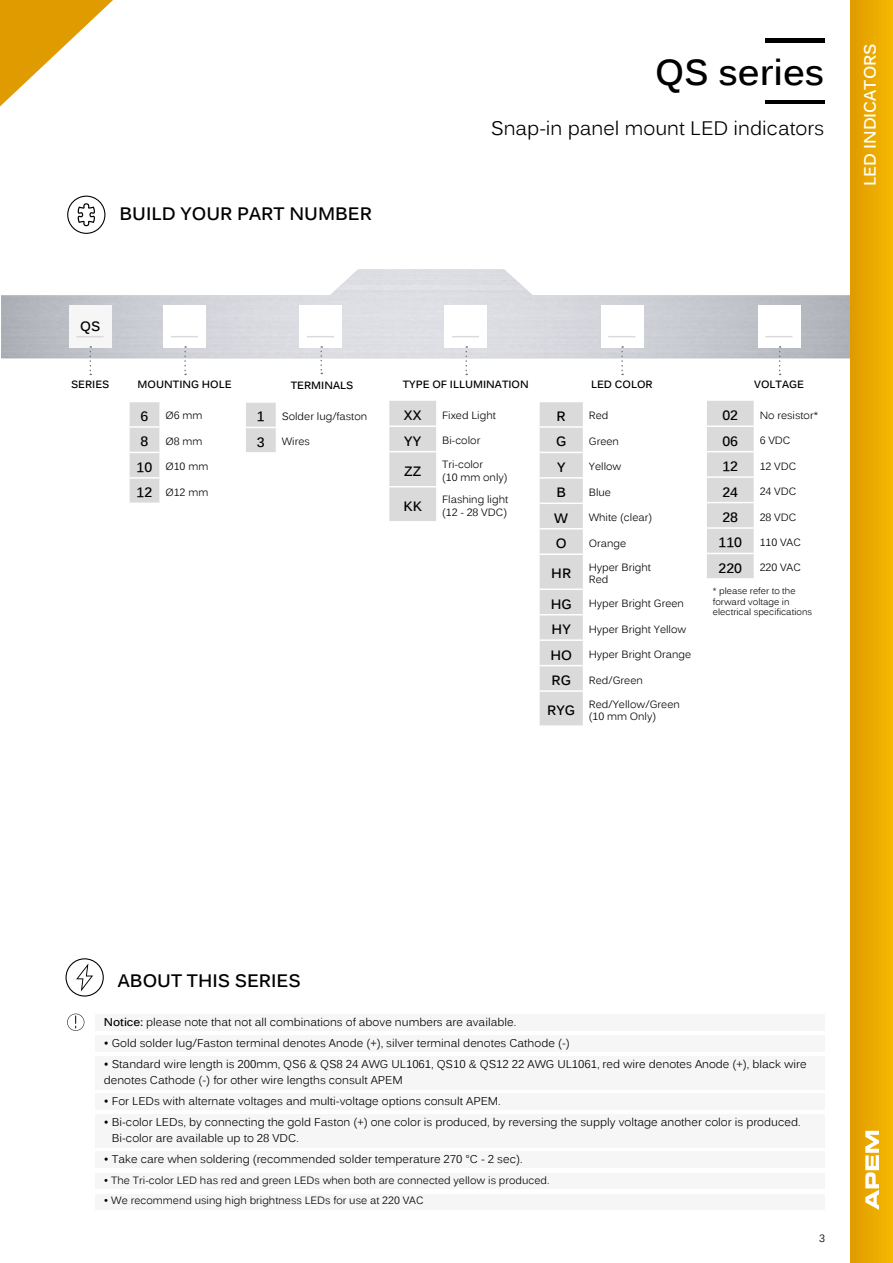
<style>
.page{position:relative;width:893px;height:1263px;background:#fff}
.page>*{position:absolute;margin:0;border:0;box-sizing:border-box;transform-origin:0 0}
.t1{font:700 36px "Kalinga";color:#000}
.t2{font:19.5px "Kalinga";color:#000}
.t3{font:700 18px "Kalinga";color:#000}
.t4{font:700 16.5px "Kalinga";color:#fff}
.t5{font:700 13.5px "Kalinga";color:#000}
.t6{font:11.25px/16.5px "Kalinga";color:#000}
.t7{font:10.5px/12.6px "Kalinga";color:#000}
.t8{font:700 10.5px "Kalinga";color:#000}
.t9{font:9px/10.8px "Kalinga";color:#000}
.s1{font-weight:700;font-size:13.5px}
.s2{font-weight:700}
</style>
<div class="page">
<svg style="left:67px;top:196px;width:38px;height:38px"></svg>
<hr style="left:765px;top:100px;width:59px;height:4px;background:#000">
<hr style="left:765px;top:39px;width:59px;height:4px;background:#000">
<svg style="left:66px;top:958px;width:38px;height:38px"></svg>
<div style="left:95px;top:1014px;width:730px;height:17px;background:#f6f6f6"></div>
<svg style="left:67px;top:1014px;width:17px;height:17px"></svg>
<div style="left:95px;top:1035px;width:730px;height:17px;background:#f6f6f6"></div>
<div style="left:95px;top:1056px;width:730px;height:33px;background:#f6f6f6"></div>
<div style="left:95px;top:1093px;width:730px;height:17px;background:#f6f6f6"></div>
<div style="left:95px;top:1114px;width:730px;height:33px;background:#f6f6f6"></div>
<div style="left:95px;top:1151px;width:730px;height:17px;background:#f6f6f6"></div>
<div style="left:95px;top:1173px;width:730px;height:16px;background:#f6f6f6"></div>
<div style="left:95px;top:1194px;width:730px;height:15px;background:#f6f6f6"></div>
<div style="left:69px;top:306px;width:43px;height:42px;background:#f6f6f6"></div>
<svg style="left:90px;top:346px;width:1px;height:29px"></svg>
<svg style="left:76px;top:336px;width:28px;height:1px"></svg>
<svg style="left:130px;top:402px;width:29px;height:101px"></svg>
<svg style="left:184px;top:346px;width:2px;height:29px"></svg>
<svg style="left:171px;top:336px;width:27px;height:1px"></svg>
<svg style="left:246px;top:403px;width:30px;height:49px"></svg>
<hr style="left:246px;top:427px;width:30px;height:1px;background:#fff">
<svg style="left:320px;top:346px;width:2px;height:28px"></svg>
<svg style="left:307px;top:336px;width:27px;height:1px"></svg>
<div style="left:389px;top:401px;width:47px;height:120px;background:#dadada"></div>
<hr style="left:389px;top:425px;width:47px;height:2px;background:#fff">
<hr style="left:389px;top:451px;width:47px;height:1px;background:#fff">
<hr style="left:389px;top:486px;width:47px;height:1px;background:#fff">
<svg style="left:465px;top:346px;width:2px;height:29px"></svg>
<svg style="left:452px;top:336px;width:27px;height:1px"></svg>
<div style="left:707px;top:401px;width:47px;height:177px;background:#dadada"></div>
<hr style="left:707px;top:425px;width:47px;height:2px;background:#fff">
<hr style="left:707px;top:451px;width:47px;height:1px;background:#fff">
<hr style="left:707px;top:476px;width:47px;height:2px;background:#fff">
<hr style="left:707px;top:502px;width:47px;height:1px;background:#fff">
<hr style="left:707px;top:527px;width:47px;height:2px;background:#fff">
<hr style="left:707px;top:553px;width:47px;height:1px;background:#fff">
<svg style="left:779px;top:346px;width:2px;height:29px"></svg>
<svg style="left:765px;top:336px;width:27px;height:1px"></svg>
<svg style="left:621px;top:346px;width:2px;height:29px"></svg>
<svg style="left:608px;top:336px;width:27px;height:1px"></svg>
<div style="left:540px;top:402px;width:43px;height:323px;background:#dadada"></div>
<hr style="left:540px;top:426px;width:43px;height:2px;background:#fff">
<hr style="left:540px;top:452px;width:43px;height:1px;background:#fff">
<hr style="left:540px;top:477px;width:43px;height:2px;background:#fff">
<hr style="left:540px;top:503px;width:43px;height:1px;background:#fff">
<hr style="left:540px;top:528px;width:43px;height:1px;background:#fff">
<hr style="left:540px;top:553px;width:43px;height:2px;background:#fff">
<hr style="left:540px;top:588px;width:43px;height:2px;background:#fff">
<hr style="left:540px;top:614px;width:43px;height:1px;background:#fff">
<hr style="left:540px;top:639px;width:43px;height:2px;background:#fff">
<hr style="left:540px;top:665px;width:43px;height:1px;background:#fff">
<hr style="left:540px;top:690px;width:43px;height:2px;background:#fff">
<div style="left:850px;top:0;width:43px;height:1263px;background:linear-gradient(to right,#df9b00,#f6b800)"></div>
<svg style="left:0;top:0;width:113px;height:106px"></svg>
<svg style="left:865px;top:1131px;width:14px;height:79px"></svg>
<h3 class="t3" style="left:120px;top:202px;width:254px">BUILD YOUR PART NUMBER</h3>
<h1 class="t1" style="left:655px;top:48px;width:171px">QS series</h1>
<h2 class="t2" style="left:491px;top:115px;width:335px">Snap-in panel mount LED indicators</h2>
<h3 class="t4" style="left:859px;top:186px;width:144px;rotate:-90deg">LED INDICATORS</h3>
<p class="t5" style="left:80px;top:318px;width:22px">QS</p>
<p class="t8" style="left:71px;top:378px;width:40px">SERIES</p>
<p class="t8" style="left:138px;top:378px;width:95px">MOUNTING HOLE</p>
<p class="t5" style="left:141px;top:407px;width:9px">6</p>
<p class="t7" style="left:165px;top:410px;width:39px">Ø6 mm</p>
<p class="t5" style="left:141px;top:433px;width:9px">8</p>
<p class="t7" style="left:165px;top:436px;width:39px">Ø8 mm</p>
<p class="t7" style="left:137px;top:461px;width:73px"><span class="s1">10</span> Ø10 mm</p>
<p class="t7" style="left:137px;top:487px;width:73px"><span class="s1">12</span> Ø12 mm</p>
<p class="t8" style="left:291px;top:378px;width:64px">TERMINALS</p>
<p class="t5" style="left:257px;top:408px;width:9px">1</p>
<p class="t7" style="left:282px;top:411px;width:87px">Solder lug/faston</p>
<p class="t5" style="left:257px;top:433px;width:9px">3</p>
<p class="t7" style="left:282px;top:436px;width:30px">Wires</p>
<p class="t8" style="left:403px;top:378px;width:127px">TYPE OF ILLUMINATION</p>
<p class="t5" style="left:404px;top:407px;width:19px">XX</p>
<p class="t7" style="left:442px;top:410px;width:55px">Fixed Light</p>
<p class="t5" style="left:404px;top:432px;width:18px">YY</p>
<p class="t7" style="left:442px;top:435px;width:40px">Bi-color</p>
<p class="t5" style="left:404px;top:462px;width:19px">ZZ</p>
<p class="t7" style="left:442px;top:459px;width:67px">Tri-color<br>(10 mm only)</p>
<p class="t5" style="left:403px;top:497px;width:20px">KK</p>
<p class="t7" style="left:442px;top:494px;width:68px">Flashing light (12 - 28 VDC)</p>
<p class="t8" style="left:591px;top:378px;width:63px">LED COLOR</p>
<p class="t8" style="left:754px;top:378px;width:51px">VOLTAGE</p>
<p class="t5" style="left:557px;top:407px;width:11px">R</p>
<p class="t7" style="left:589px;top:410px;width:21px">Red</p>
<p class="t5" style="left:556px;top:433px;width:12px">G</p>
<p class="t7" style="left:589px;top:436px;width:32px">Green</p>
<p class="t5" style="left:557px;top:458px;width:10px">Y</p>
<p class="t7" style="left:589px;top:461px;width:34px">Yellow</p>
<p class="t5" style="left:556px;top:484px;width:11px">B</p>
<p class="t7" style="left:589px;top:487px;width:24px">Blue</p>
<p class="t5" style="left:554px;top:509px;width:15px">W</p>
<p class="t7" style="left:589px;top:512px;width:65px">White (clear)</p>
<p class="t5" style="left:556px;top:535px;width:12px">O</p>
<p class="t7" style="left:589px;top:538px;width:39px">Orange</p>
<p class="t5" style="left:551px;top:565px;width:21px">HR</p>
<p class="t7" style="left:589px;top:562px;width:64px">Hyper Bright<br>Red</p>
<p class="t5" style="left:551px;top:595px;width:23px">HG</p>
<p class="t7" style="left:589px;top:598px;width:97px">Hyper Bright Green</p>
<p class="t5" style="left:552px;top:620px;width:21px">HY</p>
<p class="t7" style="left:589px;top:624px;width:99px">Hyper Bright Yellow</p>
<p class="t7" style="left:550px;top:649px;width:142px"><span class="s1">HO</span> Hyper Bright Orange</p>
<p class="t5" style="left:551px;top:671px;width:21px">RG</p>
<p class="t7" style="left:589px;top:675px;width:56px">Red/Green</p>
<p class="t5" style="left:547px;top:702px;width:29px">RYG</p>
<p class="t7" style="left:589px;top:698px;width:93px">Red/Yellow/Green (10 mm Only)</p>
<p class="t5" style="left:722px;top:407px;width:17px">02</p>
<p class="t7" style="left:760px;top:410px;width:60px">No resistor*</p>
<p class="t5" style="left:722px;top:432px;width:17px">06</p>
<p class="t7" style="left:760px;top:435px;width:32px">6 VDC</p>
<p class="t5" style="left:722px;top:457px;width:17px">12</p>
<p class="t7" style="left:760px;top:461px;width:38px">12 VDC</p>
<p class="t5" style="left:722px;top:483px;width:17px">24</p>
<p class="t7" style="left:760px;top:486px;width:38px">24 VDC</p>
<p class="t5" style="left:722px;top:508px;width:17px">28</p>
<p class="t7" style="left:760px;top:511px;width:38px">28 VDC</p>
<p class="t5" style="left:718px;top:534px;width:25px">110</p>
<p class="t7" style="left:760px;top:537px;width:43px">110 VAC</p>
<p class="t5" style="left:718px;top:559px;width:25px">220</p>
<p class="t7" style="left:760px;top:562px;width:43px">220 VAC</p>
<p class="t9" style="left:713px;top:586px;width:101px">* please refer to the forward voltage in electrical specifications</p>
<h3 class="t3" style="left:118px;top:969px;width:184px">ABOUT THIS SERIES</h3>
<p class="t6" style="left:104px;top:1014px;width:414px"><span class="s2">Notice:</span> please note that not all combinations of above numbers are available.</p>
<p class="t6" style="left:104px;top:1036px;width:467px">• Gold solder lug/Faston terminal denotes Anode (+), silver terminal denotes Cathode (-)</p>
<p class="t6" style="left:104px;top:1056px;width:704px">• Standard wire length is 200mm, QS6 &amp; QS8 24 AWG UL1061, QS10 &amp; QS12 22 AWG UL1061, red wire denotes Anode (+), black wire denotes Cathode (-) for other wire lengths consult APEM</p>
<p class="t6" style="left:104px;top:1094px;width:398px">• For LEDs with alternate voltages and multi-voltage options consult APEM.</p>
<p class="t6" style="left:112px;top:1114px;width:690px;text-indent:-8px">• Bi-color LEDs, by connecting the gold Faston (+) one color is produced, by reversing the supply voltage another color is produced.<br>Bi-color are available up to 28 VDC.</p>
<p class="t6" style="left:104px;top:1152px;width:420px">• Take care when soldering (recommended solder temperature 270 °C - 2 sec).</p>
<p class="t7" style="left:104px;top:1174px;width:447px">• The Tri-color LED has red and green LEDs when both are connected yellow is produced.</p>
<p class="t7" style="left:104px;top:1195px;width:321px">• We recommend using high brightness LEDs for use at 220 VAC</p>
<p class="t7" style="left:819px;top:1232px;width:7px">3</p>
</div>
